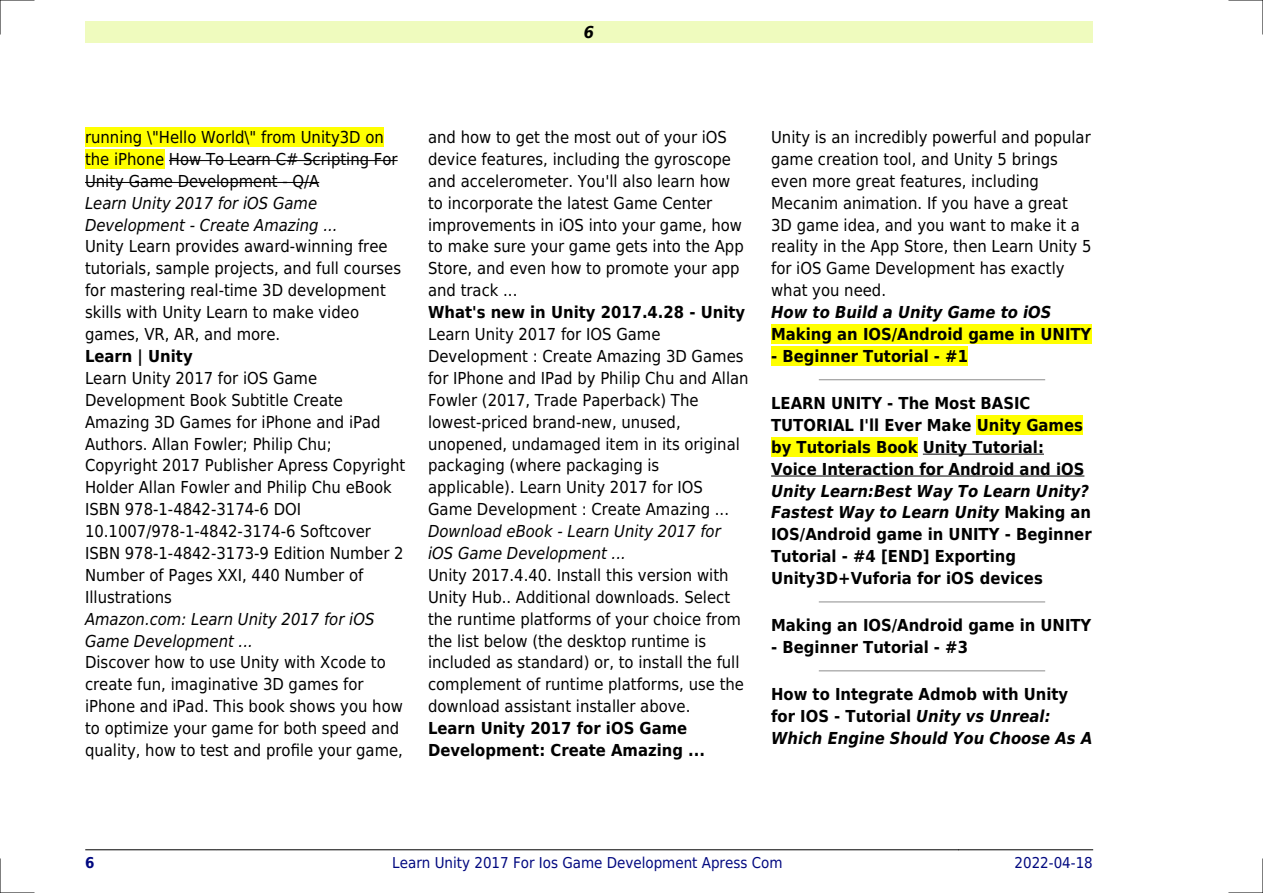
<style>
.page{position:relative;width:1263px;height:893px;background:#fff}
.page>*{position:absolute;margin:0;border:0;box-sizing:border-box;transform-origin:0 0}
.t1{font:16.5px/21.9px "DejaVu Sans Condensed";color:#000}
.t2{font:700 16.5px/21.9px "DejaVu Sans Condensed";color:#000}
.t3{font:italic 16.5px/21.9px "DejaVu Sans Condensed";color:#000}
.t4{font:italic 700 16.5px "DejaVu Sans Condensed";color:#000}
.t5{font:15px "DejaVu Sans Condensed";color:#000880}
.t6{font:700 15px "DejaVu Sans Condensed";color:#000880}
.s1{font-style:italic}
</style>
<div class="page">
<div style="left:85px;top:21px;width:1008px;height:22px;background:#effbbe"></div>
<hr style="left:85px;top:849px;width:131px;height:1px;background:#000">
<hr style="left:217px;top:849px;width:741px;height:1px;background:#000">
<hr style="left:959px;top:849px;width:134px;height:1px;background:#000">
<div style="left:85px;top:128px;width:299px;height:19px;background:#ff0"></div>
<div style="left:85px;top:150px;width:79px;height:19px;background:#ff0"></div>
<hr style="left:169px;top:160px;width:229px;height:1px;background:#000">
<hr style="left:85px;top:182px;width:234px;height:1px;background:#000">
<div style="left:771px;top:325px;width:320px;height:19px;background:#ff0"></div>
<div style="left:771px;top:347px;width:197px;height:19px;background:#ff0"></div>
<hr style="left:819px;top:379px;width:225px;height:1px;background:#999">
<div style="left:977px;top:415px;width:106px;height:20px;background:#ff0"></div>
<div style="left:771px;top:437px;width:147px;height:20px;background:#ff0"></div>
<hr style="left:923px;top:454px;width:121px;height:1px;background:#000">
<hr style="left:771px;top:476px;width:313px;height:1px;background:#000">
<hr style="left:819px;top:601px;width:225px;height:1px;background:#999">
<hr style="left:819px;top:670px;width:225px;height:1px;background:#999">
<hr style="left:0;top:0;width:34px;height:1px;background:#000">
<hr style="left:1229px;top:0;width:34px;height:1px;background:#000">
<hr style="left:0;top:892px;width:34px;height:1px;background:#000">
<hr style="left:1229px;top:892px;width:34px;height:1px;background:#000">
<hr style="left:0;top:0;width:1px;height:34px;background:#000">
<hr style="left:0;top:859px;width:1px;height:34px;background:#000">
<hr style="left:1262px;top:0;width:1px;height:34px;background:#000">
<hr style="left:1262px;top:859px;width:1px;height:34px;background:#000">
<p class="t4" style="left:584px;top:23px;width:12px">6</p>
<p class="t1" style="left:85px;top:126px;width:314px">running \"Hello World\" from Unity3D on the iPhone How To Learn C# Scripting For<br>Unity Game Development - Q/A</p>
<p class="t3" style="left:85px;top:192px;width:254px">Learn Unity 2017 for iOS Game<br>Development - Create Amazing ...</p>
<p class="t1" style="left:85px;top:236px;width:318px">Unity Learn provides award-winning free tutorials, sample projects, and full courses for mastering real-time 3D development skills with Unity Learn to make video games, VR, AR, and more.</p>
<p class="t2" style="left:85px;top:345px;width:109px">Learn | Unity</p>
<p class="t1" style="left:85px;top:367px;width:322px">Learn Unity 2017 for iOS Game Development Book Subtitle Create Amazing 3D Games for iPhone and iPad Authors. Allan Fowler; Philip Chu; Copyright 2017 Publisher Apress Copyright Holder Allan Fowler and Philip Chu eBook ISBN 978-1-4842-3174-6 DOI 10.1007/978-1-4842-3174-6 Softcover ISBN 978-1-4842-3173-9 Edition Number 2<br>Number of Pages XXI, 440 Number of Illustrations</p>
<p class="t3" style="left:85px;top:608px;width:291px">Amazon.com: Learn Unity 2017 for iOS<br>Game Development ...</p>
<p class="t1" style="left:85px;top:652px;width:319px">Discover how to use Unity with Xcode to create fun, imaginative 3D games for iPhone and iPad. This book shows you how to optimize your game for both speed and quality, how to test and profile your game,</p>
<p class="t1" style="left:428px;top:126px;width:317px">and how to get the most out of your iOS device features, including the gyroscope and accelerometer. You'll also learn how to incorporate the latest Game Center improvements in iOS into your game, how to make sure your game gets into the App Store, and even how to promote your app and track ...</p>
<p class="t2" style="left:428px;top:301px;width:319px">What's new in Unity 2017.4.28 - Unity</p>
<p class="t1" style="left:428px;top:323px;width:322px">Learn Unity 2017 for IOS Game Development : Create Amazing 3D Games for IPhone and IPad by Philip Chu and Allan Fowler (2017, Trade Paperback) The lowest-priced brand-new, unused, unopened, undamaged item in its original packaging (where packaging is applicable). Learn Unity 2017 for IOS Game Development : Create Amazing ...</p>
<p class="t3" style="left:428px;top:520px;width:294px">Download eBook - Learn Unity 2017 for iOS Game Development ...</p>
<p class="t1" style="left:428px;top:564px;width:317px">Unity 2017.4.40. Install this version with Unity Hub.. Additional downloads. Select the runtime platforms of your choice from the list below (the desktop runtime is included as standard) or, to install the full complement of runtime platforms, use the download assistant installer above.</p>
<p class="t2" style="left:428px;top:717px;width:278px">Learn Unity 2017 for iOS Game<br>Development: Create Amazing ...</p>
<p class="t1" style="left:771px;top:126px;width:322px">Unity is an incredibly powerful and popular game creation tool, and Unity 5 brings even more great features, including Mecanim animation. If you have a great 3D game idea, and you want to make it a reality in the App Store, then Learn Unity 5 for iOS Game Development has exactly what you need.</p>
<p class="t4" style="left:771px;top:303px;width:282px">How to Build a Unity Game to iOS</p>
<p class="t2" style="left:771px;top:323px;width:322px">Making an IOS/Android game in UNITY</p>
<p class="t2" style="left:771px;top:345px;width:198px">- Beginner Tutorial - #1</p>
<p class="t2" style="left:771px;top:392px;width:315px">LEARN UNITY - The Most BASIC TUTORIAL I'll Ever Make Unity Games by Tutorials Book Unity Tutorial:<br>Voice Interaction for Android and iOS</p>
<p class="t2" style="left:771px;top:480px;width:322px"><span class="s1">Unity Learn:Best Way To Learn Unity?<br>Fastest Way to Learn Unity</span> Making an IOS/Android game in UNITY - Beginner Tutorial - #4 [END] Exporting Unity3D+Vuforia for iOS devices</p>
<p class="t2" style="left:771px;top:614px;width:322px">Making an IOS/Android game in UNITY</p>
<p class="t2" style="left:771px;top:636px;width:198px">- Beginner Tutorial - #3</p>
<p class="t2" style="left:771px;top:683px;width:323px">How to Integrate Admob with Unity for IOS - Tutorial <span class="s1">Unity vs Unreal:<br>Which Engine Should You Choose As A</span></p>
<p class="t6" style="left:85px;top:854px;width:11px">6</p>
<p class="t5" style="left:392px;top:854px;width:392px">Learn Unity 2017 For Ios Game Development Apress Com</p>
<p class="t5" style="left:1014px;top:854px;width:80px">2022-04-18</p>
</div>
